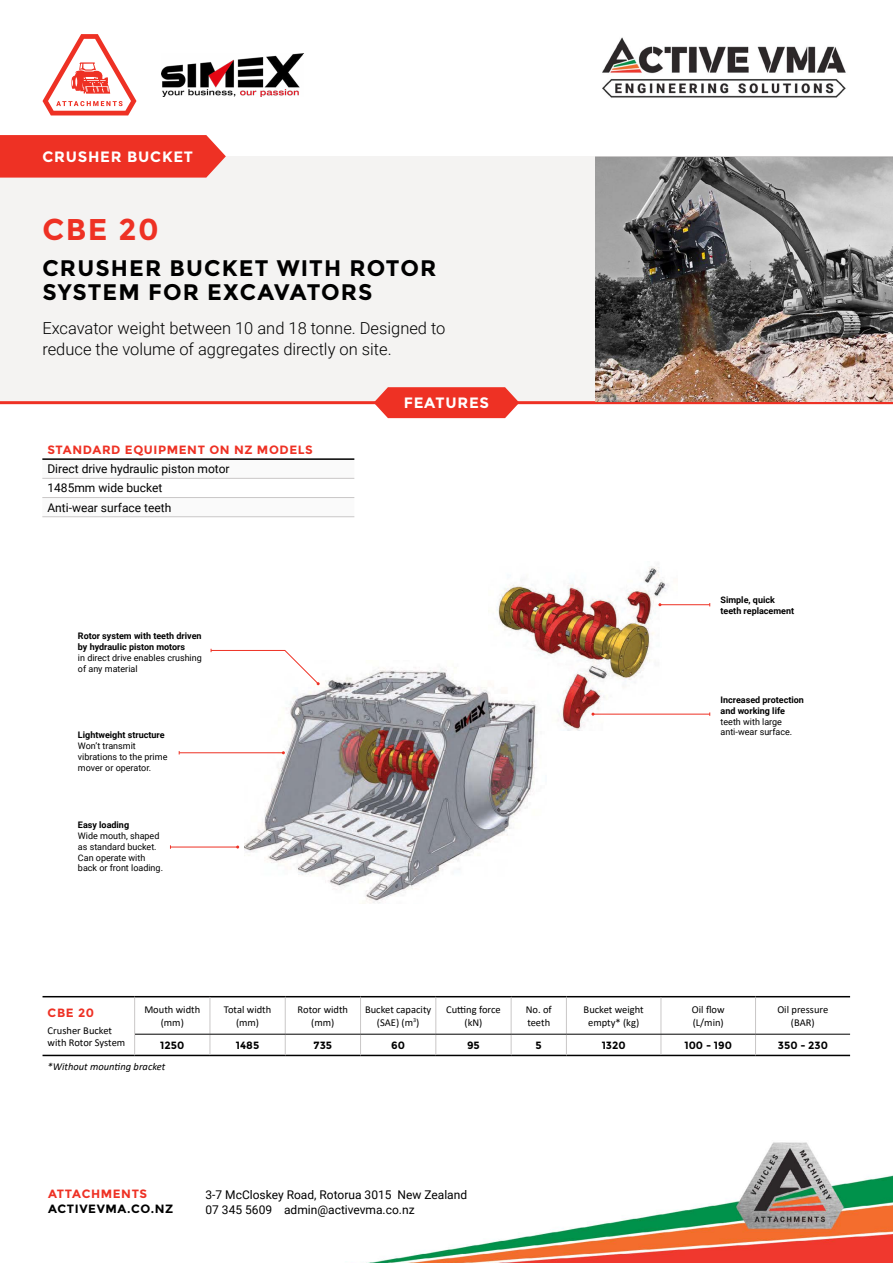
<style>
.page{position:relative;width:893px;height:1263px;background:#fff}
.page>*{position:absolute;margin:0;border:0;box-sizing:border-box;transform-origin:0 0}
.t1{font:700 30px "Montserrat";color:#ee3124}
.t2{font:700 22.5px/24px "Montserrat";letter-spacing:.05em;color:#000}
.t3{font:300 16.5px/21px "Roboto";color:#000}
.t4{font:700 15px "Montserrat";letter-spacing:.05em;color:#fff}
.t5{font:12px/19.2px "Roboto";color:#000}
.t6{font:700 12px "Montserrat";letter-spacing:.05em;color:#ee3124}
.t7{font:700 12px "Montserrat";letter-spacing:.05em;color:#000}
.t8{font:10.5px/12.6px "Calibri";color:#000;text-align:center}
.t9{font:700 10.5px "Montserrat";color:#000}
.t10{font:italic 10.5px "Calibri";color:#000}
.t11{font:9px/10.8px "Roboto";color:#000}
.t12{font:700 9px/10.8px "Roboto";color:#000}
</style>
<div class="page">
<img style="left:366px;top:1142px;width:527px;height:121px">
<img style="left:602px;top:37px;width:244px;height:61px">
<div style="left:0;top:156px;width:893px;height:245px;background:#f4f3f2"></div>
<hr style="left:0;top:401px;width:893px;height:3px;background:#ee3124">
<svg style="left:374px;top:387px;width:145px;height:31px"></svg>
<svg style="left:43px;top:34px;width:93px;height:81px"></svg>
<img style="left:595px;top:157px;width:298px;height:244px">
<svg style="left:0;top:135px;width:226px;height:43px;background:#ee3b2f"></svg>
<hr style="left:43px;top:996px;width:92px;height:1px;background:#000">
<hr style="left:661px;top:996px;width:94px;height:1px;background:#000">
<hr style="left:755px;top:996px;width:95px;height:1px;background:#000">
<hr style="left:135px;top:996px;width:75px;height:1px;background:#000">
<hr style="left:210px;top:996px;width:75px;height:1px;background:#000">
<hr style="left:285px;top:996px;width:76px;height:1px;background:#000">
<hr style="left:361px;top:996px;width:75px;height:1px;background:#000">
<hr style="left:436px;top:996px;width:75px;height:1px;background:#000">
<hr style="left:511px;top:996px;width:55px;height:1px;background:#000">
<hr style="left:566px;top:996px;width:95px;height:1px;background:#000">
<hr style="left:43px;top:1055px;width:92px;height:1px;background:#000">
<hr style="left:135px;top:1055px;width:75px;height:1px;background:#000">
<hr style="left:210px;top:1055px;width:75px;height:1px;background:#000">
<hr style="left:285px;top:1055px;width:76px;height:1px;background:#000">
<hr style="left:361px;top:1055px;width:75px;height:1px;background:#000">
<hr style="left:436px;top:1055px;width:75px;height:1px;background:#000">
<hr style="left:511px;top:1055px;width:55px;height:1px;background:#000">
<hr style="left:566px;top:1055px;width:95px;height:1px;background:#000">
<hr style="left:661px;top:1055px;width:94px;height:1px;background:#000">
<hr style="left:755px;top:1055px;width:95px;height:1px;background:#000">
<hr style="left:134px;top:997px;width:1px;height:37px;background:#c9c7c7">
<hr style="left:210px;top:997px;width:1px;height:37px;background:#c9c7c7">
<hr style="left:285px;top:997px;width:1px;height:37px;background:#c9c7c7">
<hr style="left:435px;top:997px;width:1px;height:37px;background:#c9c7c7">
<hr style="left:566px;top:997px;width:1px;height:37px;background:#c9c7c7">
<hr style="left:360px;top:997px;width:1px;height:37px;background:#c9c7c7">
<hr style="left:511px;top:997px;width:1px;height:37px;background:#c9c7c7">
<hr style="left:661px;top:997px;width:1px;height:37px;background:#c9c7c7">
<hr style="left:755px;top:997px;width:1px;height:37px;background:#c9c7c7">
<svg style="left:134px;top:1034px;width:1px;height:21px"></svg>
<svg style="left:210px;top:1035px;width:1px;height:20px"></svg>
<svg style="left:285px;top:1035px;width:1px;height:20px"></svg>
<svg style="left:360px;top:1035px;width:1px;height:20px"></svg>
<svg style="left:435px;top:1035px;width:1px;height:20px"></svg>
<svg style="left:511px;top:1035px;width:1px;height:20px"></svg>
<svg style="left:566px;top:1035px;width:1px;height:20px"></svg>
<svg style="left:661px;top:1035px;width:1px;height:20px"></svg>
<svg style="left:755px;top:1035px;width:1px;height:20px"></svg>
<hr style="left:135px;top:1034px;width:75px;height:1px;background:#000">
<hr style="left:210px;top:1034px;width:75px;height:1px;background:#000">
<hr style="left:285px;top:1034px;width:76px;height:1px;background:#000">
<hr style="left:361px;top:1034px;width:75px;height:1px;background:#000">
<hr style="left:436px;top:1034px;width:75px;height:1px;background:#000">
<hr style="left:511px;top:1034px;width:55px;height:1px;background:#000">
<hr style="left:566px;top:1034px;width:95px;height:1px;background:#000">
<hr style="left:661px;top:1034px;width:94px;height:1px;background:#000">
<hr style="left:755px;top:1034px;width:95px;height:1px;background:#000">
<svg style="left:43px;top:477px;width:311px;height:1px"></svg>
<hr style="left:42px;top:478px;width:312px;height:1px;background:#c9c7c7">
<hr style="left:42px;top:497px;width:312px;height:1px;background:#c9c7c7">
<hr style="left:42px;top:516px;width:312px;height:1px;background:#c9c7c7">
<hr style="left:42px;top:458px;width:312px;height:2px;background:#000">
<img style="left:161px;top:53px;width:143px;height:43px">
<img style="left:497px;top:566px;width:180px;height:164px">
<img style="left:244px;top:660px;width:303px;height:244px">
<hr style="left:593px;top:714px;width:117px;height:1px;background:#ee3124">
<hr style="left:170px;top:847px;width:68px;height:1px;background:#ee3124">
<hr style="left:179px;top:752px;width:104px;height:1px;background:#ee3124">
<svg style="left:210px;top:649px;width:110px;height:36px"></svg>
<hr style="left:660px;top:604px;width:50px;height:1px;background:#ee3124">
<h3 class="t4" style="left:42px;top:147px;width:152px">CRUSHER BUCKET</h3>
<h1 class="t1" style="left:42px;top:211px;width:118px">CBE 20</h1>
<h2 class="t2" style="left:42px;top:256px;width:396px">CRUSHER BUCKET WITH ROTOR<br>SYSTEM FOR EXCAVATORS</h2>
<h3 class="t3" style="left:42px;top:317px;width:405px">Excavator weight between 10 and 18 tonne. Designed to reduce the volume of aggregates directly on site.</h3>
<h3 class="t6" style="left:47px;top:443px;width:267px">STANDARD EQUIPMENT ON NZ MODELS</h3>
<h3 class="t5" style="left:47px;top:459px;width:184px">Direct drive hydraulic piston motor<br>1485mm wide bucket<br>Anti-wear surface teeth</h3>
<p class="t12" style="left:78px;top:630px;width:125px">Rotor system with teeth driven by hydraulic piston motors</p>
<p class="t11" style="left:78px;top:652px;width:125px">in direct drive enables crushing of any material</p>
<p class="t12" style="left:78px;top:729px;width:88px">Lightweight structure</p>
<p class="t11" style="left:78px;top:740px;width:91px">Won’t transmit vibrations to the prime mover or operator.</p>
<p class="t12" style="left:78px;top:819px;width:53px">Easy loading</p>
<p class="t11" style="left:78px;top:830px;width:87px">Wide mouth, shaped as standard bucket.<br>Can operate with back or front loading.</p>
<h3 class="t4" style="left:404px;top:394px;width:87px">FEATURES</h3>
<p class="t12" style="left:720px;top:594px;width:75px">Simple, quick teeth replacement</p>
<p class="t12" style="left:720px;top:694px;width:85px">Increased protection and working life</p>
<p class="t11" style="left:720px;top:716px;width:73px">teeth with large anti-wear surface.</p>
<p class="t8" style="left:144px;top:1003px;width:57px">Mouth width (mm)</p>
<p class="t8" style="left:224px;top:1003px;width:49px">Total width (mm)</p>
<p class="t8" style="left:298px;top:1003px;width:52px">Rotor width (mm)</p>
<p class="t8" style="left:365px;top:1003px;width:68px">Bucket capacity (SAE) (m<sup>3</sup>)</p>
<p class="t8" style="left:446px;top:1003px;width:56px">Cutting force (kN)</p>
<p class="t8" style="left:526px;top:1003px;width:28px;text-align:left">No. of teeth</p>
<p class="t8" style="left:584px;top:1003px;width:62px">Bucket weight empty* (kg)</p>
<p class="t8" style="left:692px;top:1003px;width:34px;text-align:left">Oil flow (L/min)</p>
<p class="t8" style="left:777px;top:1003px;width:52px">Oil pressure (BAR)</p>
<p class="t9" style="left:160px;top:1039px;width:26px">1250</p>
<p class="t9" style="left:236px;top:1039px;width:25px">1485</p>
<p class="t9" style="left:314px;top:1039px;width:20px">735</p>
<p class="t9" style="left:391px;top:1039px;width:15px">60</p>
<p class="t9" style="left:467px;top:1039px;width:14px">95</p>
<p class="t9" style="left:536px;top:1039px;width:8px">5</p>
<p class="t9" style="left:602px;top:1039px;width:26px">1320</p>
<p class="t9" style="left:684px;top:1039px;width:49px">100 - 190</p>
<p class="t9" style="left:778px;top:1039px;width:52px">350 - 230</p>
<p class="t10" style="left:48px;top:1059px;width:119px">*Without mounting bracket</p>
<h3 class="t6" style="left:48px;top:1005px;width:48px">CBE 20</h3>
<p class="t8" style="left:48px;top:1024px;width:79px;text-align:left">Crusher Bucket with Rotor System</p>
<h3 class="t6" style="left:48px;top:1187px;width:101px">ATTACHMENTS</h3>
<h3 class="t7" style="left:48px;top:1202px;width:127px">ACTIVEVMA.CO.NZ</h3>
<h3 class="t5" style="left:206px;top:1187px;width:263px;line-height:15px">3-7 McCloskey Road, Rotorua 3015 New Zealand<br>07 345 5609 admin@activevma.co.nz</h3>
</div>
